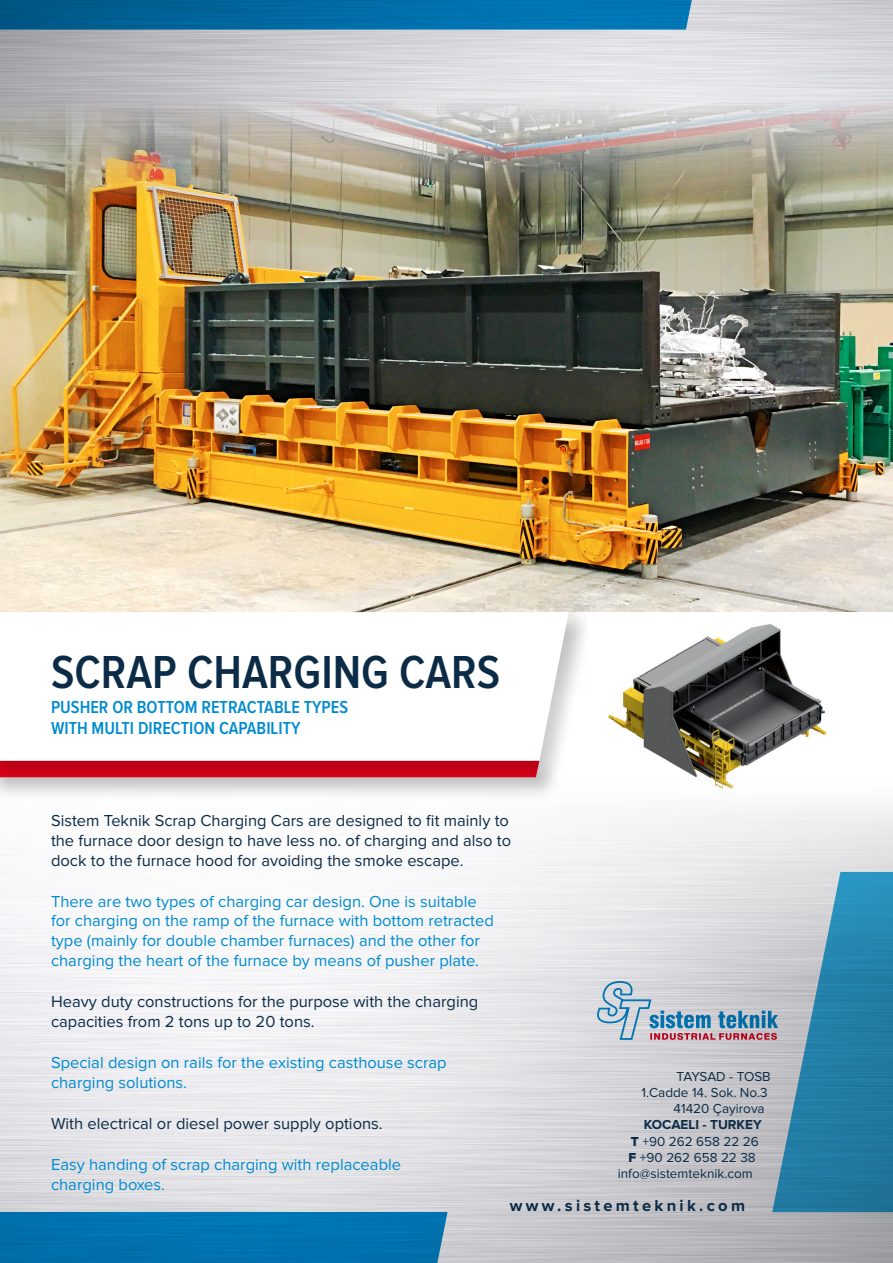
<style>
.page{position:relative;width:893px;height:1263px;background:#fff}
.page>*{position:absolute;margin:0;border:0;box-sizing:border-box;transform-origin:0 0}
.t1{font:600 48px "Proxima Nova Cond";color:#0b2b46}
.t2{font:600 18px "Proxima Nova Cond";color:#008bd0}
.t3{font:16.5px/19.8px "Proxima Nova";color:#008bd0}
.t4{font:16.5px/19.8px "Proxima Nova";color:#0b2b46}
.t5{font:700 16.5px "Proxima Nova";letter-spacing:.2em;color:#0b2b46}
.t6{font:13.5px "Proxima Nova";color:#0b2b46}
.t7{font:700 13.5px "Proxima Nova";color:#0b2b46}
.s1{font-family:"Proxima Nova Extrabld"}
</style>
<div class="page">
<svg style="left:0;top:0;width:694px;height:30px;background:#046ca3"></svg>
<svg style="left:596px;top:872px;width:297px;height:340px;background:#99b5c5"></svg>
<svg style="left:0;top:1212px;width:448px;height:51px;background:#0273ae"></svg>
<img style="left:0;top:99px;width:893px;height:513px">
<img style="left:608px;top:624px;width:219px;height:166px">
<div style="left:0;top:757px;width:563px;height:45px;background:#000;opacity:.25"></div>
<div style="left:0;top:608px;width:593px;height:177px;background:#000;opacity:.2"></div>
<svg style="left:0;top:612px;width:569px;height:149px"></svg>
<p class="t1" style="left:51px;top:650px;width:451px">SCRAP CHARGING CARS</p>
<p class="t2" style="left:51px;top:698px;width:299px">PUSHER OR BOTTOM RETRACTABLE TYPES</p>
<p class="t2" style="left:51px;top:720px;width:251px">WITH MULTI DIRECTION CAPABILITY</p>
<p class="t4" style="left:51px;top:811px;width:462px">Sistem Teknik Scrap Charging Cars are designed to fit mainly to the furnace door design to have less no. of charging and also to dock to the furnace hood for avoiding the smoke escape.</p>
<p class="t3" style="left:51px;top:892px;width:444px">There are two types of charging car design. One is suitable for charging on the ramp of the furnace with bottom retracted type (mainly for double chamber furnaces) and the other for charging the heart of the furnace by means of pusher plate.</p>
<p class="t4" style="left:51px;top:992px;width:429px">Heavy duty constructions for the purpose with the charging capacities from 2 tons up to 20 tons.</p>
<p class="t3" style="left:51px;top:1053px;width:397px">Special design on rails for the existing casthouse scrap charging solutions.</p>
<p class="t4" style="left:51px;top:1114px;width:333px">With electrical or diesel power supply options.</p>
<p class="t3" style="left:51px;top:1155px;width:352px">Easy handing of scrap charging with replaceable charging boxes.</p>
<p class="t6" style="left:677px;top:1070px;width:96px">TAYSAD - TOSB</p>
<p class="t6" style="left:641px;top:1086px;width:128px">1.Cadde 14. Sok. No.3</p>
<p class="t6" style="left:674px;top:1102px;width:93px">41420 Çayirova</p>
<p class="t7" style="left:644px;top:1119px;width:119px">KOCAELI - TURKEY</p>
<p class="t6" style="left:631px;top:1135px;width:129px"><span class="s1">T</span> +90 262 658 22 26</p>
<p class="t6" style="left:629px;top:1151px;width:129px"><span class="s1">F</span> +90 262 658 22 38</p>
<p class="t6" style="left:618px;top:1167px;width:136px">info@sistemteknik.com</p>
<p class="t5" style="left:510px;top:1198px;width:237px">www.sistemteknik.com</p>
</div>
